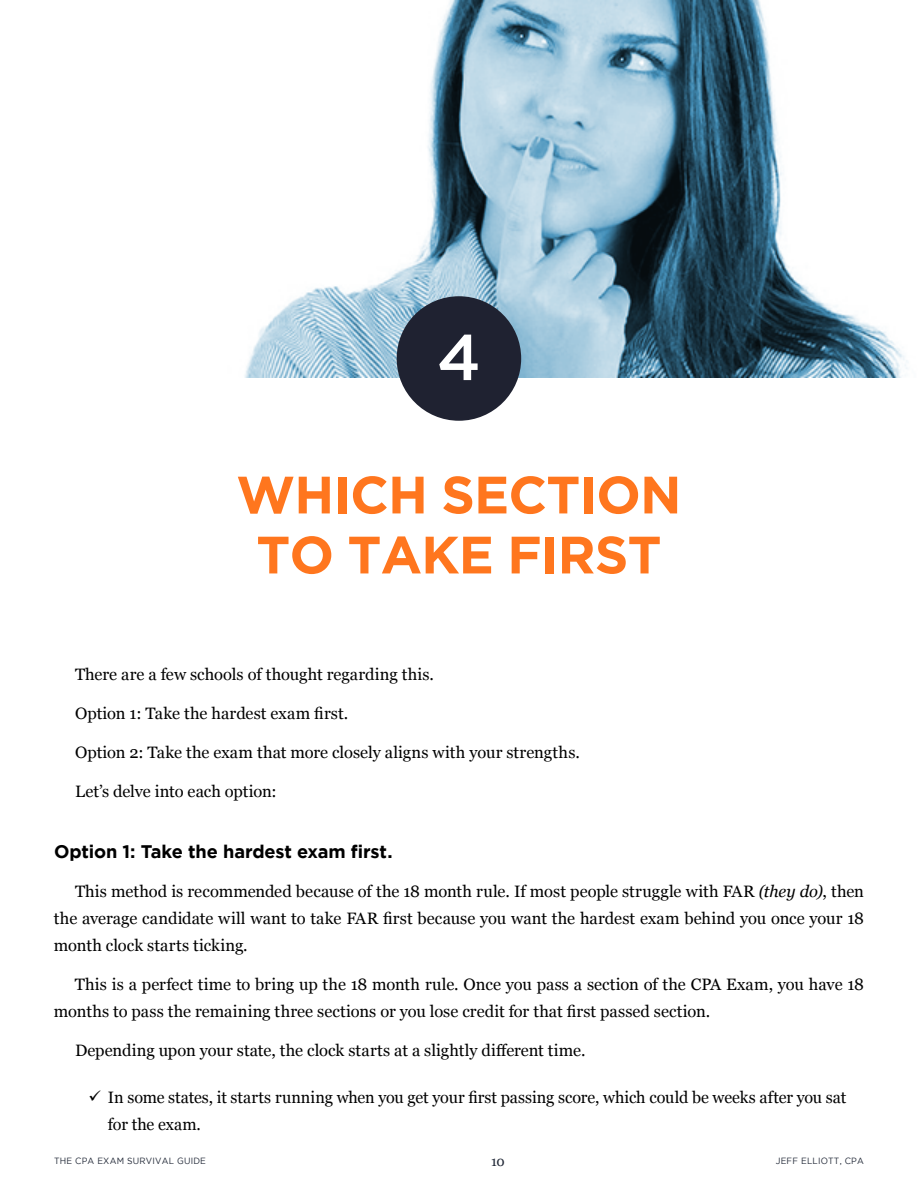
<style>
.page{position:relative;width:918px;height:1188px;background:#fff}
.page>*{position:absolute;margin:0;border:0;box-sizing:border-box;transform-origin:0 0}
.t1{font:500 64.5px "Gotham";color:#fff}
.t2{font:700 52.5px/60px "Gotham";letter-spacing:-.015em;color:#ff761e;text-align:center}
.t3{font:700 18.15px "Gotham";letter-spacing:-.01em;color:#000}
.t4{font:16.5px/27px "Georgia";color:#000}
.t5{font:13.5px "Georgia";color:#1e2534}
.t6{font:9px "Gotham";letter-spacing:.025em;color:#1e2534;scale:.95 1}
.s1{font-style:italic}
</style>
<div class="page">
<img style="left:244px;top:0;width:664px;height:378px">
<div style="left:397px;top:296px;width:124px;height:125px;background:#1f2231;border-radius:50%"></div>
<h1 class="t1" style="left:437px;top:320px;width:45px">4</h1>
<h2 class="t2" style="left:236px;top:468px;width:447px">wHICH SECTION<br>TO TAKE FIRST</h2>
<p class="t4" style="left:75px;top:661px;width:360px">There are a few schools of thought regarding this.</p>
<p class="t4" style="left:75px;top:700px;width:275px">Option 1: Take the hardest exam 昀椀rst.</p>
<p class="t4" style="left:75px;top:739px;width:506px">Option 2: Take the exam that more closely aligns with your strengths.</p>
<p class="t4" style="left:75px;top:778px;width:203px">Let’s delve into each option:</p>
<p class="t3" style="left:54px;top:842px;width:340px">Option 1: Take the hardest exam 昀椀rst.</p>
<p class="t4" style="left:54px;top:879px;width:812px;text-align:justify;text-indent:21px">This method is recommended because of the 18 month rule. If most people struggle with FAR <span class="s1">(they do)</span>, then the average candidate will want to take FAR 昀椀rst because you want the hardest exam behind you once your 18 month clock starts ticking.</p>
<p class="t4" style="left:54px;top:972px;width:812px;text-indent:21px">This is a perfect time to bring up the 18 month rule. Once you pass a section of the CPA Exam, you have 18 months to pass the remaining three sections or you lose credit for that 昀椀rst passed section.</p>
<p class="t4" style="left:75px;top:1038px;width:512px">Depending upon your state, the clock starts at a slightly di昀昀erent time.</p>
<p class="t4" style="left:108px;top:1084px;width:740px">In some states, it starts running when you get your 昀椀rst passing score, which could be weeks after you sat for the exam.</p>
<p class="t6" style="left:54px;top:1158px;width:162px">THE CPA EXAM SURVIVAL GUIDE</p>
<p class="t6" style="left:776px;top:1158px;width:94px">JEFF ELLIOTT, CPA</p>
<p class="t5" style="left:491px;top:1156px;width:15px">10</p>
</div>
